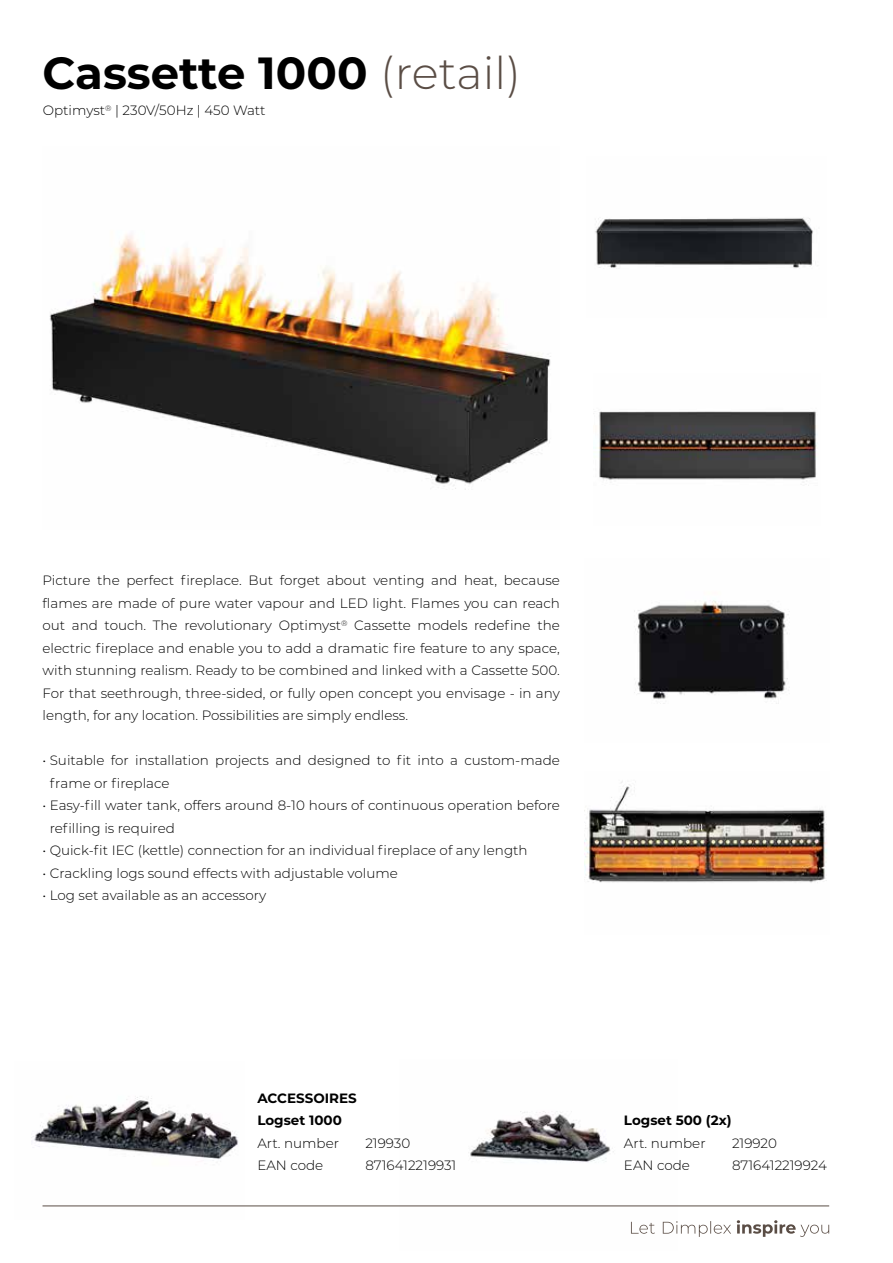
<style>
.page{position:relative;width:893px;height:1263px;background:#fff}
.page>*{position:absolute;margin:0;border:0;box-sizing:border-box;transform-origin:0 0}
.t1{font:700 45px "Montserrat";color:#000}
.t2{font:300 13.5px/22.5px "Montserrat";color:#000}
.t3{font:700 13.5px/22.5px "Montserrat";color:#000}
.s1{font-weight:300;color:#5a4d45}
</style>
<div class="page">
<img style="left:49px;top:234px;width:502px;height:256px">
<img style="left:595px;top:218px;width:218px;height:50px">
<img style="left:593px;top:411px;width:224px;height:75px">
<img style="left:634px;top:600px;width:156px;height:104px">
<img style="left:584px;top:781px;width:243px;height:102px">
<img style="left:399px;top:1111px;width:279px;height:123px">
<img style="left:31px;top:1096px;width:213px;height:111px">
<svg style="left:737px;top:1220px;width:92px;height:17px"></svg>
<svg style="left:631px;top:1222px;width:24px;height:12px"></svg>
<svg style="left:663px;top:1221px;width:68px;height:16px"></svg>
<hr style="left:43px;top:1206px;width:786px;height:1px;background:#5a4d45">
<h1 class="t1" style="left:43px;top:41px;width:480px">Cassette 1000 <span class="s1">(retail)</span></h1>
<p class="t2" style="left:43px;top:99px;width:224px">Optimyst<sup>®</sup> | 230V/50Hz | 450 Watt</p>
<p class="t2" style="left:43px;top:569px;width:519px;text-align:justify">Picture the perfect fireplace. But forget about venting and heat, because flames are made of pure water vapour and LED light. Flames you can reach out and touch. The revolutionary Optimyst<sup>®</sup> Cassette models redefine the electric fireplace and enable you to add a dramatic fire feature to any space, with stunning realism. Ready to be combined and linked with a Cassette 500.<br>For that seethrough, three-sided, or fully open concept you envisage - in any length, for any location. Possibilities are simply endless.</p>
<p class="t2" style="left:50px;top:749px;width:512px;text-indent:-7px">• Suitable for installation projects and designed to fit into a custom-made frame or fireplace</p>
<p class="t2" style="left:50px;top:794px;width:512px;text-indent:-7px">• Easy-fill water tank, offers around 8-10 hours of continuous operation before refilling is required</p>
<p class="t2" style="left:43px;top:839px;width:487px">• Quick-fit IEC (kettle) connection for an individual fireplace of any length</p>
<p class="t2" style="left:43px;top:861px;width:357px">• Crackling logs sound effects with adjustable volume</p>
<p class="t2" style="left:43px;top:884px;width:225px">• Log set available as an accessory</p>
<p class="t3" style="left:257px;top:1086px;width:101px">ACCESSOIRES<br>Logset 1000</p>
<p class="t2" style="left:257px;top:1131px;width:83px">Art. number</p>
<p class="t2" style="left:365px;top:1131px;width:46px">219930</p>
<p class="t2" style="left:257px;top:1154px;width:67px">EAN code</p>
<p class="t2" style="left:365px;top:1154px;width:93px">8716412219931</p>
<p class="t3" style="left:624px;top:1108px;width:109px">Logset 500 (2x)</p>
<p class="t2" style="left:624px;top:1131px;width:83px">Art. number</p>
<p class="t2" style="left:732px;top:1131px;width:47px">219920</p>
<p class="t2" style="left:624px;top:1154px;width:67px">EAN code</p>
<p class="t2" style="left:732px;top:1154px;width:96px">8716412219924</p>
</div>
